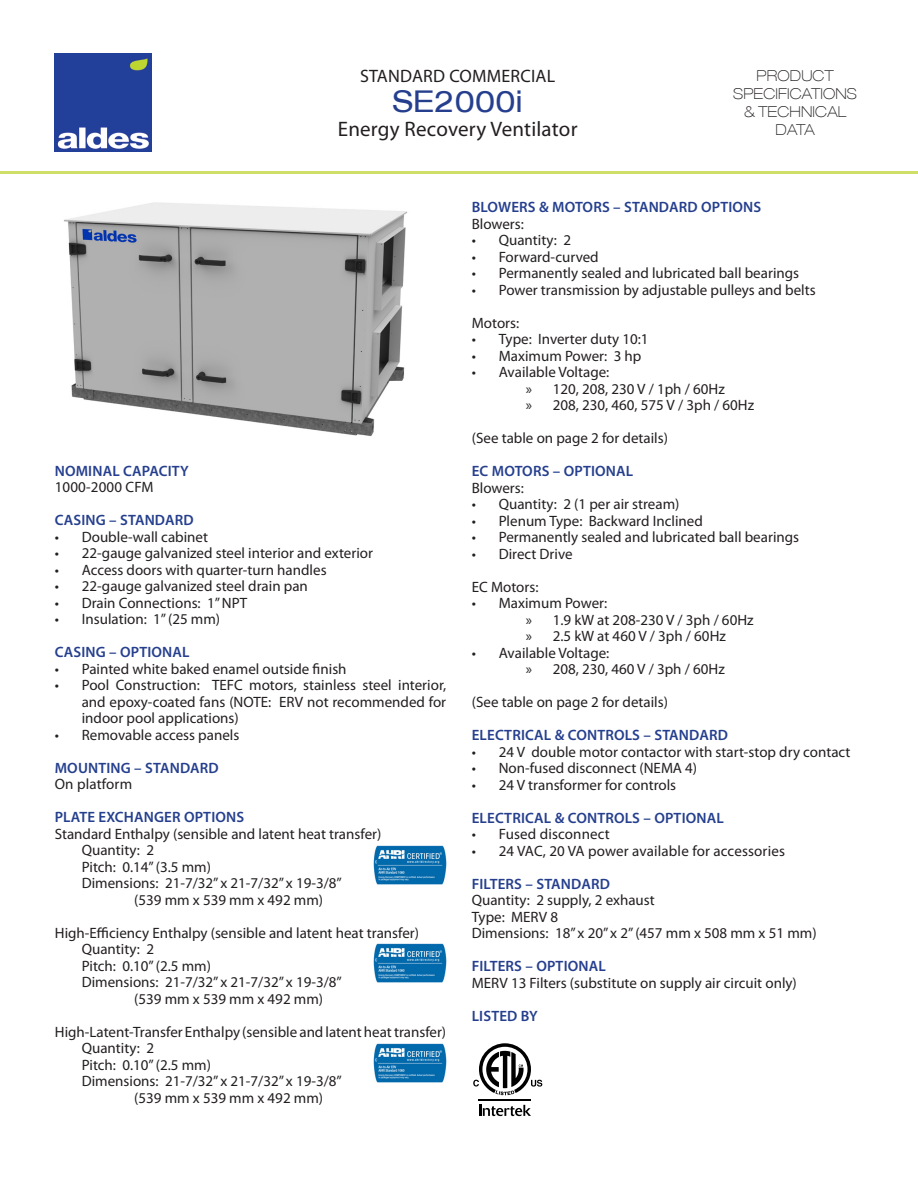
<style>
.page{position:relative;width:918px;height:1188px;background:#fff}
.page>*{position:absolute;margin:0;border:0;box-sizing:border-box;transform-origin:0 0}
.Spec_Body{font:expanded 30px "Helvetica Neue LT Com";letter-spacing:.01em;color:#253f8e}
.Spec_Body-2{font:21px "Myriad Pro";letter-spacing:.01em;color:#231f20}
.Spec_Body-3{font:18px "Myriad Pro";letter-spacing:.01em;color:#231f20}
.t1{font:15px/16.5px "Myriad Pro";color:#231f20;text-align:justify}
.t2{font:600 15px "Myriad Pro";letter-spacing:.01em;color:#253f8e}
.Spec_Body-4{font:100 expanded 15px/18px "Helvetica Neue LT Com";letter-spacing:.01em;color:#231f20;text-align:center}
</style>
<div class="page">
<img style="left:54px;top:54px;width:97px;height:97px">
<hr style="left:0;top:171px;width:918px;height:3px;background:#cede67">
<img style="left:64px;top:202px;width:343px;height:234px">
<svg style="left:479px;top:1105px;width:52px;height:11px"></svg>
<hr style="left:479px;top:1099px;width:52px;height:2px;background:#000">
<svg style="left:473px;top:1043px;width:69px;height:52px"></svg>
<img style="left:374px;top:846px;width:72px;height:39px">
<img style="left:374px;top:944px;width:72px;height:39px">
<img style="left:374px;top:1043px;width:72px;height:39px">
<p class="Spec_Body-3" style="left:360px;top:65px;width:197px">STANDARD COMMERCIAL</p>
<p class="Spec_Body" style="left:393px;top:83px;width:131px">SE2000i</p>
<p class="Spec_Body-2" style="left:338px;top:116px;width:241px">Energy Recovery Ventilator</p>
<p class="Spec_Body-4" style="left:733px;top:66px;width:125px">PRODUCT<br>SPECIFICATIONS &amp; TECHNICAL<br>DATA</p>
<p class="t2" style="left:55px;top:461px;width:136px">NOMINAL CAPACITY</p>
<p class="t1" style="left:55px;top:479px;width:100px">1000-2000 CFM</p>
<p class="t2" style="left:55px;top:511px;width:141px">CASING – STANDARD</p>
<p class="t1" style="left:55px;top:528px;width:155px">• Double-wall cabinet</p>
<p class="t1" style="left:55px;top:545px;width:320px">• 22-gauge galvanized steel interior and exterior</p>
<p class="t1" style="left:55px;top:561px;width:273px">• Access doors with quarter-turn handles</p>
<p class="t1" style="left:55px;top:578px;width:255px">• 22-gauge galvanized steel drain pan</p>
<p class="t1" style="left:55px;top:594px;width:194px">• Drain Connections: 1” NPT</p>
<p class="t1" style="left:55px;top:611px;width:167px">• Insulation: 1” (25 mm)</p>
<p class="t2" style="left:55px;top:643px;width:136px">CASING – OPTIONAL</p>
<p class="t1" style="left:55px;top:660px;width:293px">• Painted white baked enamel outside finish</p>
<p class="t1" style="left:82px;top:677px;width:366px;text-indent:-27px">• Pool Construction: TEFC motors, stainless steel interior, and epoxy-coated fans (NOTE: ERV not recommended for indoor pool applications)</p>
<p class="t1" style="left:55px;top:726px;width:186px">• Removable access panels</p>
<p class="t2" style="left:55px;top:758px;width:166px">MOUNTING – STANDARD</p>
<p class="t1" style="left:55px;top:776px;width:79px">On platform</p>
<p class="t2" style="left:55px;top:808px;width:191px">PLATE EXCHANGER OPTIONS</p>
<p class="t1" style="left:55px;top:825px;width:328px">Standard Enthalpy (sensible and latent heat transfer)</p>
<p class="t1" style="left:82px;top:842px;width:74px">Quantity: 2</p>
<p class="t1" style="left:82px;top:858px;width:131px">Pitch: 0.14” (3.5 mm)</p>
<p class="t1" style="left:82px;top:875px;width:262px">Dimensions: 21-7/32” x 21-7/32” x 19-3/8”</p>
<p class="t1" style="left:134px;top:891px;width:190px">(539 mm x 539 mm x 492 mm)</p>
<p class="t1" style="left:55px;top:924px;width:366px">High-Efficiency Enthalpy (sensible and latent heat transfer)</p>
<p class="t1" style="left:82px;top:941px;width:74px">Quantity: 2</p>
<p class="t1" style="left:82px;top:957px;width:131px">Pitch: 0.10” (2.5 mm)</p>
<p class="t1" style="left:82px;top:974px;width:262px">Dimensions: 21-7/32” x 21-7/32” x 19-3/8”</p>
<p class="t1" style="left:134px;top:990px;width:190px">(539 mm x 539 mm x 492 mm)</p>
<p class="t1" style="left:55px;top:1023px;width:393px">High-Latent-Transfer Enthalpy (sensible and latent heat transfer)</p>
<p class="t1" style="left:82px;top:1040px;width:74px">Quantity: 2</p>
<p class="t1" style="left:82px;top:1056px;width:131px">Pitch: 0.10” (2.5 mm)</p>
<p class="t1" style="left:82px;top:1073px;width:262px">Dimensions: 21-7/32” x 21-7/32” x 19-3/8”</p>
<p class="t1" style="left:134px;top:1089px;width:190px">(539 mm x 539 mm x 492 mm)</p>
<p class="t2" style="left:472px;top:198px;width:291px">BLOWERS &amp; MOTORS – STANDARD OPTIONS</p>
<p class="t1" style="left:472px;top:215px;width:54px">Blowers:</p>
<p class="t1" style="left:472px;top:232px;width:101px">• Quantity: 2</p>
<p class="t1" style="left:472px;top:248px;width:128px">• Forward-curved</p>
<p class="t1" style="left:472px;top:265px;width:329px">• Permanently sealed and lubricated ball bearings</p>
<p class="t1" style="left:472px;top:281px;width:346px">• Power transmission by adjustable pulleys and belts</p>
<p class="t1" style="left:472px;top:314px;width:49px">Motors:</p>
<p class="t1" style="left:472px;top:331px;width:178px">• Type: Inverter duty 10:1</p>
<p class="t1" style="left:472px;top:347px;width:171px">• Maximum Power: 3 hp</p>
<p class="t1" style="left:472px;top:364px;width:139px">• Available Voltage:</p>
<p class="t1" style="left:526px;top:380px;width:201px">» 120, 208, 230 V / 1ph / 60Hz</p>
<p class="t1" style="left:526px;top:397px;width:230px">» 208, 230, 460, 575 V / 3ph / 60Hz</p>
<p class="t1" style="left:472px;top:430px;width:198px">(See table on page 2 for details)</p>
<p class="t2" style="left:472px;top:462px;width:163px">EC MOTORS – OPTIONAL</p>
<p class="t1" style="left:472px;top:479px;width:54px">Blowers:</p>
<p class="t1" style="left:472px;top:496px;width:209px">• Quantity: 2 (1 per air stream)</p>
<p class="t1" style="left:472px;top:512px;width:233px">• Plenum Type: Backward Inclined</p>
<p class="t1" style="left:472px;top:529px;width:329px">• Permanently sealed and lubricated ball bearings</p>
<p class="t1" style="left:472px;top:545px;width:102px">• Direct Drive</p>
<p class="t1" style="left:472px;top:578px;width:68px">EC Motors:</p>
<p class="t1" style="left:472px;top:595px;width:137px">• Maximum Power:</p>
<p class="t1" style="left:526px;top:611px;width:229px">» 1.9 kW at 208-230 V / 3ph / 60Hz</p>
<p class="t1" style="left:526px;top:628px;width:202px">» 2.5 kW at 460 V / 3ph / 60Hz</p>
<p class="t1" style="left:472px;top:644px;width:139px">• Available Voltage:</p>
<p class="t1" style="left:526px;top:661px;width:201px">» 208, 230, 460 V / 3ph / 60Hz</p>
<p class="t1" style="left:472px;top:694px;width:198px">(See table on page 2 for details)</p>
<p class="t2" style="left:472px;top:726px;width:258px">ELECTRICAL &amp; CONTROLS – STANDARD</p>
<p class="t1" style="left:472px;top:743px;width:380px">• 24 V double motor contactor with start-stop dry contact</p>
<p class="t1" style="left:472px;top:760px;width:227px">• Non-fused disconnect (NEMA 4)</p>
<p class="t1" style="left:472px;top:776px;width:206px">• 24 V transformer for controls</p>
<p class="t2" style="left:472px;top:808px;width:254px">ELECTRICAL &amp; CONTROLS – OPTIONAL</p>
<p class="t1" style="left:472px;top:826px;width:140px">• Fused disconnect</p>
<p class="t1" style="left:472px;top:842px;width:315px">• 24 VAC, 20 VA power available for accessories</p>
<p class="t2" style="left:472px;top:874px;width:140px">FILTERS – STANDARD</p>
<p class="t1" style="left:472px;top:892px;width:185px">Quantity: 2 supply, 2 exhaust</p>
<p class="t1" style="left:472px;top:908px;width:88px">Type: MERV 8</p>
<p class="t1" style="left:472px;top:925px;width:346px">Dimensions: 18” x 20” x 2” (457 mm x 508 mm x 51 mm)</p>
<p class="t2" style="left:472px;top:957px;width:136px">FILTERS – OPTIONAL</p>
<p class="t1" style="left:472px;top:974px;width:327px">MERV 13 Filters (substitute on supply air circuit only)</p>
<p class="t2" style="left:472px;top:1006px;width:68px">LISTED BY</p>
</div>
